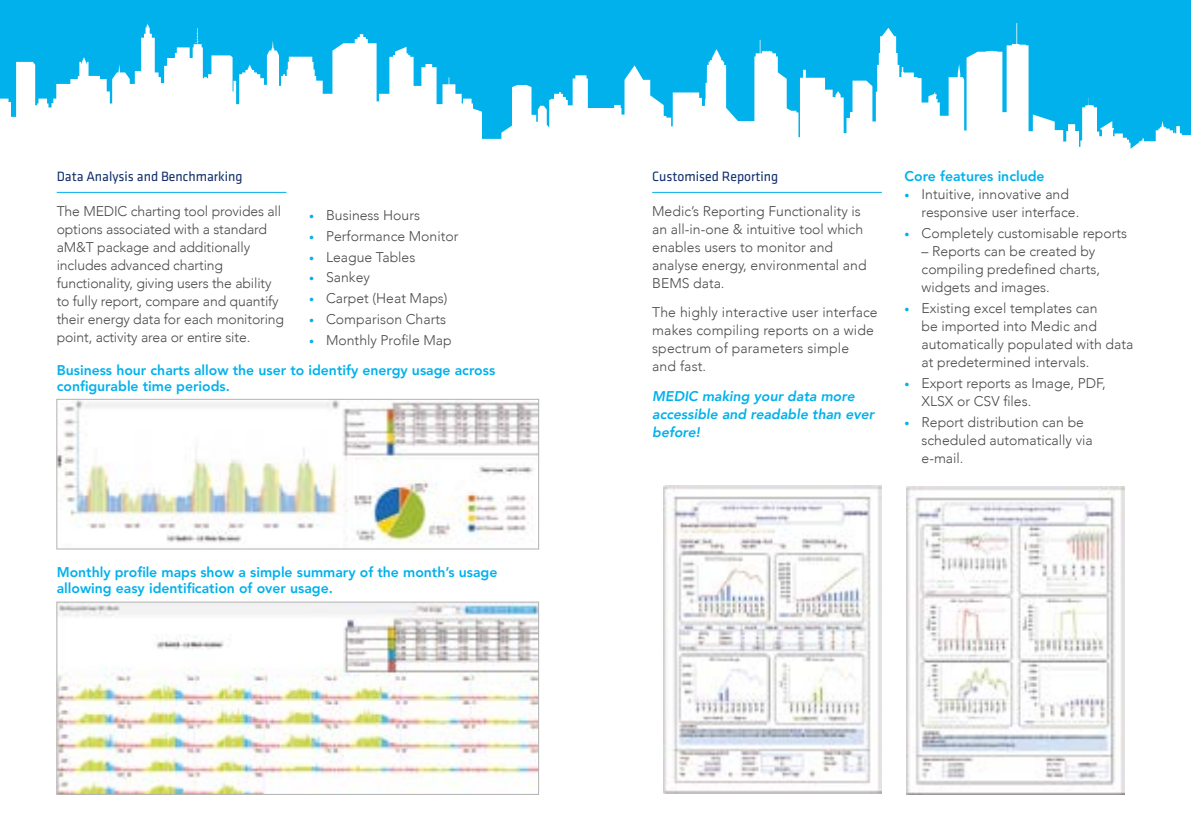
<style>
.page{position:relative;width:1191px;height:840px;background:#fff}
.page>*{position:absolute;margin:0;border:0;box-sizing:border-box;transform-origin:0 0}
.t1{font:300 14px/18px "Avenir";color:#4a4a49}
.t2{font:800 14px/29.6px "Avenir";color:#00b1eb}
.t3{font:italic 800 14px/18px "Avenir";color:#00b1eb}
.t4{font:14px "Klavika BG";color:#102d69}
.s1{font-size:10px;color:#00b1eb}
.s2{font-weight:300;font-size:10px}
.s3{font-weight:300;color:#4a4a49}
</style>
<div class="page">
<div style="left:0;top:0;width:1191px;height:206px;background:#00b1eb"></div>
<svg style="left:0;top:23px;width:1191px;height:183px;fill:#fff"></svg>
<hr style="left:652px;top:192px;width:230px;height:1px;background:#00b1eb">
<img style="left:663px;top:485px;width:218px;height:307px">
<img style="left:906px;top:486px;width:218px;height:307px">
<hr style="left:57px;top:192px;width:229px;height:1px;background:#00b1eb">
<img style="left:59px;top:401px;width:478px;height:143px">
<div style="left:57px;top:399px;width:482px;height:150px;border:1px solid #b3b2b2"></div>
<img style="left:59px;top:603px;width:478px;height:189px">
<div style="left:57px;top:601px;width:482px;height:193px;border:1px solid #b3b2b2"></div>
<p class="t4" style="left:57px;top:167px;width:187px">Data Analysis and Benchmarking</p>
<p class="t1" style="left:57px;top:202px;width:229px">The MEDIC charting tool provides all options associated with a standard aM&amp;T package and additionally includes advanced charting functionality, giving users the ability to fully report, compare and quantify their energy data for each monitoring point, activity area or entire site.</p>
<p class="t1" style="left:309px;top:206px;width:112px"><span class="s1">•</span> Business Hours</p>
<p class="t1" style="left:309px;top:227px;width:151px"><span class="s1">•</span> Performance Monitor</p>
<p class="t1" style="left:309px;top:248px;width:108px"><span class="s1">•</span> League Tables</p>
<p class="t1" style="left:309px;top:268px;width:62px"><span class="s1">•</span> Sankey</p>
<p class="t1" style="left:309px;top:289px;width:140px"><span class="s1">•</span> Carpet (Heat Maps)</p>
<p class="t1" style="left:309px;top:310px;width:138px"><span class="s1">•</span> Comparison Charts</p>
<p class="t2" style="left:57px;top:325px;width:440px;text-indent:252px"><span class="s2">•</span> <span class="s3">Monthly Profile Map<br></span>Business hour charts allow the user to identify energy usage across</p>
<p class="t2" style="left:57px;top:371px;width:175px">configurable time periods.</p>
<p class="t2" style="left:57px;top:563px;width:442px;line-height:16px">Monthly profile maps show a simple summary of the month’s usage allowing easy identification of over usage.</p>
<p class="t4" style="left:652px;top:167px;width:128px">Customised Reporting</p>
<p class="t1" style="left:652px;top:202px;width:216px">Medic’s Reporting Functionality is an all-in-one &amp; intuitive tool which enables users to monitor and analyse energy, environmental and<br>BEMS data.</p>
<p class="t1" style="left:652px;top:303px;width:227px">The highly interactive user interface makes compiling reports on a wide spectrum of parameters simple<br>and fast.</p>
<p class="t3" style="left:652px;top:387px;width:223px">MEDIC making your data more accessible and readable than ever before!</p>
<p class="t2" style="left:904px;top:161px;width:142px">Core features include</p>
<p class="t1" style="left:921px;top:185px;width:159px;text-indent:-17px"><span class="s1">•</span> Intuitive, innovative and responsive user interface.</p>
<p class="t1" style="left:904px;top:224px;width:224px"><span class="s1">•</span> Completely customisable reports</p>
<p class="t1" style="left:921px;top:242px;width:180px">– Reports can be created by compiling predefined charts, widgets and images.</p>
<p class="t1" style="left:921px;top:299px;width:213px;text-indent:-17px"><span class="s1">•</span> Existing excel templates can<br>be imported into Medic and automatically populated with data at predetermined intervals.</p>
<p class="t1" style="left:921px;top:373px;width:186px;text-indent:-17px"><span class="s1">•</span> Export reports as Image, PDF,<br>XLSX or CSV files.</p>
<p class="t1" style="left:921px;top:412px;width:173px;text-indent:-17px"><span class="s1">•</span> Report distribution can be scheduled automatically via e-mail.</p>
</div>
